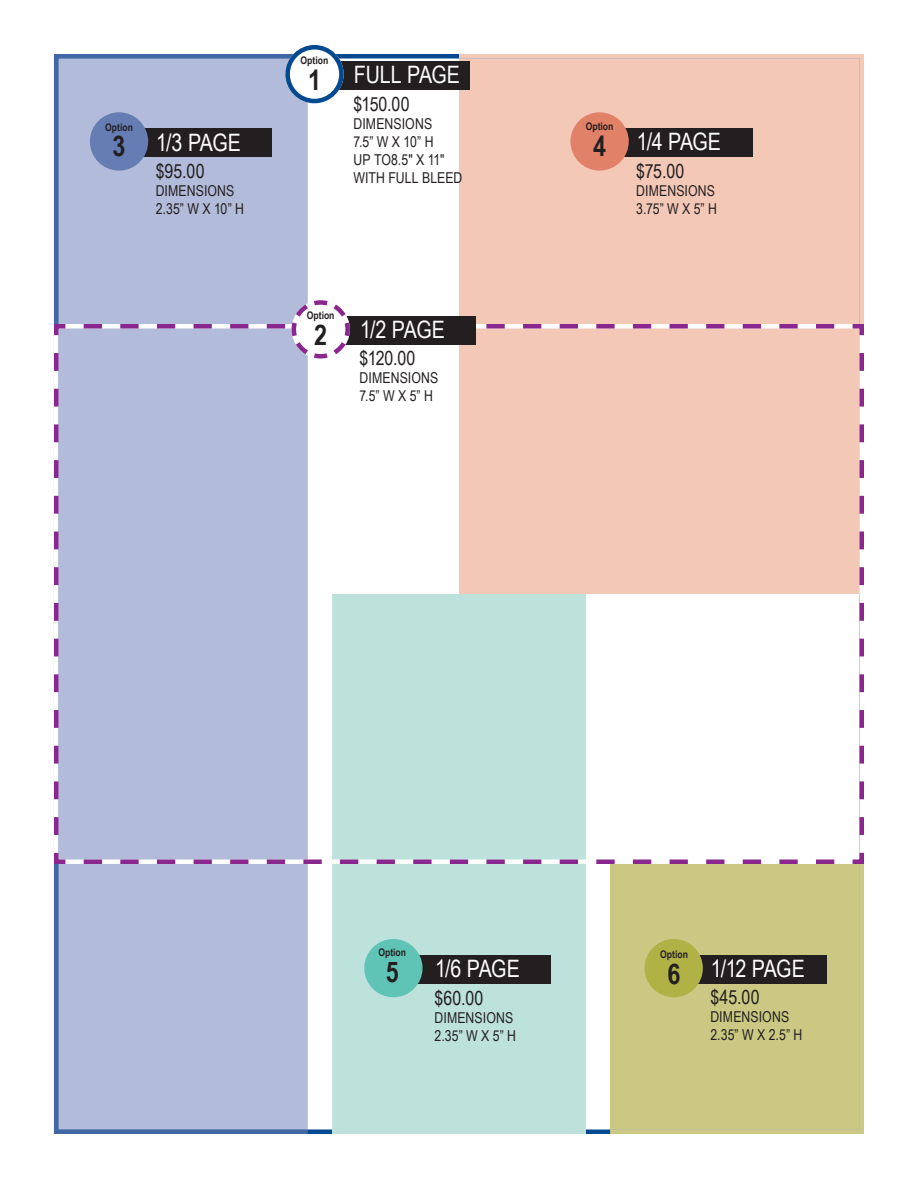
<style>
.page{position:relative;width:918px;height:1188px;background:#fff}
.page>*{position:absolute;margin:0;border:0;box-sizing:border-box;transform-origin:0 0}
.t1{font:700 28.5px "Arial Narrow";color:#231f20}
.t2{font:24px "Arial Narrow";letter-spacing:-.025em;color:#fff}
.t3{font:19.5px "Arial Narrow";letter-spacing:.005em;color:#231f20}
.t4{font:15px/18px "Arial Narrow";letter-spacing:.005em;color:#231f20}
.t5{font:700 10.5px "Arial Narrow";color:#231f20}
</style>
<div class="page">
<div style="left:459px;top:54px;width:405px;height:268px;background:#f3c8b6"></div>
<div style="left:54px;top:54px;width:254px;height:1080px;background:#b2bbd9"></div>
<div style="left:332px;top:866px;width:254px;height:264px;background:#bde2dc"></div>
<hr style="left:332px;top:1130px;width:254px;height:4px;background:#bde2dc">
<div style="left:610px;top:866px;width:254px;height:268px;background:#cac882"></div>
<svg style="left:54px;top:322px;width:810px;height:544px"></svg>
<div style="left:335px;top:62px;width:135px;height:28px;background:#231f20"></div>
<div style="left:288px;top:47px;width:53px;height:54px;background:#fff;border-radius:50%"></div>
<div style="left:285px;top:45px;width:59px;height:58px;border:4px solid #014990;border-radius:50%"></div>
<svg style="left:75px;top:298px;width:759px;height:63px"></svg>
<div style="left:137px;top:129px;width:135px;height:28px;background:#231f20"></div>
<div style="left:90px;top:112px;width:58px;height:59px;background:#657db3;border-radius:50%"></div>
<div style="left:618px;top:128px;width:135px;height:29px;background:#231f20"></div>
<div style="left:570px;top:112px;width:59px;height:59px;background:#e18168;border-radius:50%"></div>
<div style="left:692px;top:955px;width:135px;height:28px;background:#231f20"></div>
<div style="left:645px;top:939px;width:58px;height:58px;background:#b1b246;border-radius:50%"></div>
<div style="left:416px;top:956px;width:135px;height:28px;background:#231f20"></div>
<div style="left:364px;top:939px;width:59px;height:58px;background:#5fc4b6;border-radius:50%"></div>
<p class="t5" style="left:301px;top:53px;width:29px">Option</p>
<h1 class="t1" style="left:308px;top:58px;width:14px">1</h1>
<h2 class="t2" style="left:354px;top:57px;width:108px">FULL PAGE</h2>
<h3 class="t3" style="left:353px;top:90px;width:58px">$150.00</h3>
<p class="t4" style="left:353px;top:114px;width:111px">DIMENSIONS<br>7.5” W X 10” H<br>UP TO8.5" X 11"<br>WITH FULL BLEED</p>
<p class="t5" style="left:586px;top:119px;width:29px">Option</p>
<h1 class="t1" style="left:593px;top:124px;width:14px">4</h1>
<p class="t5" style="left:105px;top:119px;width:29px">Option</p>
<h1 class="t1" style="left:113px;top:125px;width:14px">3</h1>
<h2 class="t2" style="left:637px;top:124px;width:86px">1/4 PAGE</h2>
<h3 class="t3" style="left:636px;top:156px;width:50px">$75.00</h3>
<p class="t4" style="left:636px;top:181px;width:82px">DIMENSIONS<br>3.75” W X 5” H</p>
<h2 class="t2" style="left:156px;top:125px;width:86px">1/3 PAGE</h2>
<h3 class="t3" style="left:156px;top:157px;width:51px">$95.00</h3>
<p class="t4" style="left:156px;top:181px;width:90px">DIMENSIONS<br>2.35” W X 10” H</p>
<p class="t5" style="left:307px;top:308px;width:29px">Option</p>
<h1 class="t1" style="left:314px;top:313px;width:14px">2</h1>
<h2 class="t2" style="left:360px;top:312px;width:86px">1/2 PAGE</h2>
<h3 class="t3" style="left:360px;top:344px;width:57px">$120.00</h3>
<p class="t4" style="left:360px;top:369px;width:80px">DIMENSIONS<br>7.5” W X 5” H</p>
<p class="t5" style="left:378px;top:945px;width:29px">Option</p>
<h1 class="t1" style="left:386px;top:950px;width:14px">5</h1>
<p class="t5" style="left:660px;top:947px;width:29px">Option</p>
<h2 class="t2" style="left:435px;top:951px;width:86px">1/6 PAGE</h2>
<h1 class="t1" style="left:668px;top:952px;width:14px">6</h1>
<h3 class="t3" style="left:434px;top:984px;width:51px">$60.00</h3>
<p class="t4" style="left:434px;top:1008px;width:83px">DIMENSIONS<br>2.35” W X 5” H</p>
<h2 class="t2" style="left:711px;top:951px;width:95px">1/12 PAGE</h2>
<h3 class="t3" style="left:710px;top:983px;width:51px">$45.00</h3>
<p class="t4" style="left:710px;top:1007px;width:94px">DIMENSIONS<br>2.35” W X 2.5” H</p>
</div>
